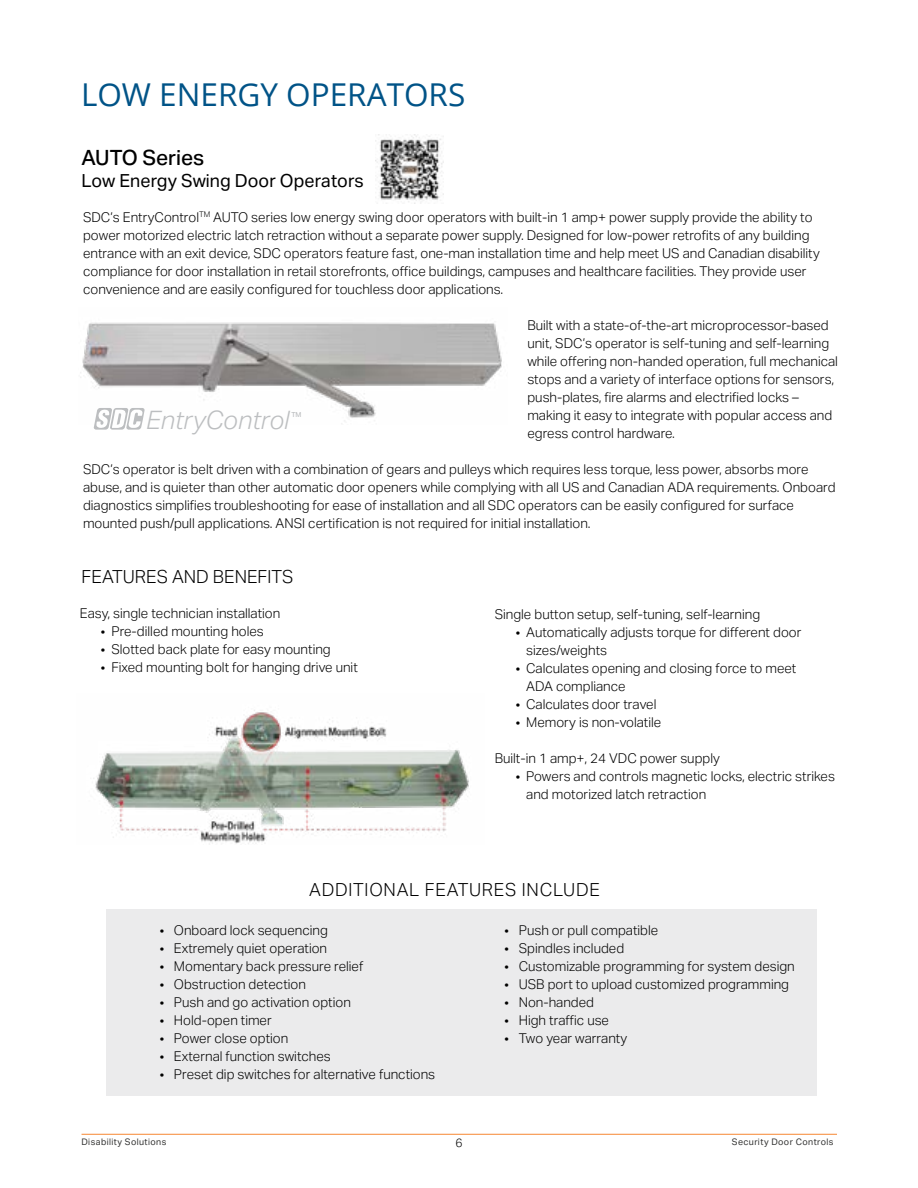
<style>
.page{position:relative;width:918px;height:1188px;background:#fff}
.page>*{position:absolute;margin:0;border:0;box-sizing:border-box;transform-origin:0 0}
.t1{font:31.5px "Open Sans";color:#005387}
.t2{font:italic 300 25.35px "Aktiv Grotesk";color:#bcbec0}
.t3{font:500 21px "Aktiv Grotesk";color:#000}
.t4{font:18px "Aktiv Grotesk";color:#000}
.t5{font:300 18px "Aktiv Grotesk";letter-spacing:.04em;color:#000}
.t6{font:300 18px "Aktiv Grotesk";color:#000}
.t7{font:300 13.5px/18px "Aktiv Grotesk";color:#000}
.t8{font:300 12px "Aktiv Grotesk";color:#000}
.t9{font:9px "Aktiv Grotesk";letter-spacing:.04em;color:#343433}
.t10{font:500 6.9px "Aktiv Grotesk";color:#bcbec0}
</style>
<div class="page">
<hr style="left:82px;top:1134px;width:755px;height:1px;background:#f68833">
<div style="left:106px;top:909px;width:710px;height:187px;background:#ebebec"></div>
<img style="left:93px;top:710px;width:376px;height:135px">
<img style="left:80px;top:322px;width:422px;height:102px">
<svg style="left:93px;top:408px;width:52px;height:22px"></svg>
<img style="left:375px;top:135px;width:69px;height:68px">
<h1 class="t1" style="left:81px;top:73px;width:386px">LOW ENERGY OPERATORS</h1>
<h3 class="t3" style="left:81px;top:146px;width:124px">AUTO Series</h3>
<h3 class="t4" style="left:81px;top:170px;width:284px">Low Energy Swing Door Operators</h3>
<p class="t7" style="left:83px;top:208px;width:738px">SDC’s EntryControl<sup>TM</sup> AUTO series low energy swing door operators with built-in 1 amp+ power supply provide the ability to power motorized electric latch retraction without a separate power supply. Designed for low-power retrofits of any building entrance with an exit device, SDC operators feature fast, one-man installation time and help meet US and Canadian disability compliance for door installation in retail storefronts, office buildings, campuses and healthcare facilities. They provide user convenience and are easily configured for touchless door applications.</p>
<p class="t7" style="left:527px;top:316px;width:312px">Built with a state-of-the-art microprocessor-based unit, SDC’s operator is self-tuning and self-learning while offering non-handed operation, full mechanical stops and a variety of interface options for sensors, push-plates, fire alarms and electrified locks – making it easy to integrate with popular access and egress control hardware.</p>
<p class="t7" style="left:83px;top:460px;width:754px">SDC’s operator is belt driven with a combination of gears and pulleys which requires less torque, less power, absorbs more abuse, and is quieter than other automatic door openers while complying with all US and Canadian ADA requirements. Onboard diagnostics simplifies troubleshooting for ease of installation and all SDC operators can be easily configured for surface mounted push/pull applications. ANSI certification is not required for initial installation.</p>
<h2 class="t2" style="left:146px;top:406px;width:145px">EntryControl</h2>
<p class="t10" style="left:291px;top:410px;width:12px">TM</p>
<h3 class="t6" style="left:81px;top:567px;width:214px">FEATURES AND BENEFITS</h3>
<p class="t7" style="left:80px;top:605px;width:202px">Easy, single technician installation</p>
<p class="t7" style="left:101px;top:623px;width:164px">• Pre-dilled mounting holes</p>
<p class="t7" style="left:101px;top:641px;width:231px">• Slotted back plate for easy mounting</p>
<p class="t7" style="left:101px;top:659px;width:258px">• Fixed mounting bolt for hanging drive unit</p>
<p class="t7" style="left:495px;top:605px;width:267px">Single button setup, self-tuning, self-learning</p>
<p class="t7" style="left:526px;top:623px;width:277px;text-indent:-11px">• Automatically adjusts torque for different door sizes/weights</p>
<p class="t7" style="left:526px;top:659px;width:272px;text-indent:-11px">• Calculates opening and closing force to meet<br>ADA compliance</p>
<p class="t7" style="left:516px;top:695px;width:142px">• Calculates door travel</p>
<p class="t7" style="left:516px;top:713px;width:147px">• Memory is non-volatile</p>
<p class="t7" style="left:495px;top:749px;width:227px">Built-in 1 amp+, 24 VDC power supply</p>
<p class="t7" style="left:526px;top:767px;width:310px;text-indent:-11px">• Powers and controls magnetic locks, electric strikes and motorized latch retraction</p>
<h3 class="t5" style="left:309px;top:880px;width:292px">ADDITIONAL FEATURES INCLUDE</h3>
<p class="t7" style="left:160px;top:921px;width:170px">• Onboard lock sequencing</p>
<p class="t7" style="left:160px;top:939px;width:169px">• Extremely quiet operation</p>
<p class="t7" style="left:160px;top:957px;width:205px">• Momentary back pressure relief</p>
<p class="t7" style="left:160px;top:975px;width:148px">• Obstruction detection</p>
<p class="t7" style="left:160px;top:993px;width:193px">• Push and go activation option</p>
<p class="t7" style="left:160px;top:1011px;width:114px">• Hold-open timer</p>
<p class="t7" style="left:160px;top:1029px;width:130px">• Power close option</p>
<p class="t7" style="left:160px;top:1047px;width:173px">• External function switches</p>
<p class="t7" style="left:160px;top:1065px;width:277px">• Preset dip switches for alternative functions</p>
<p class="t7" style="left:504px;top:921px;width:155px">• Push or pull compatible</p>
<p class="t7" style="left:504px;top:939px;width:121px">• Spindles included</p>
<p class="t7" style="left:504px;top:957px;width:292px">• Customizable programming for system design</p>
<p class="t7" style="left:504px;top:975px;width:286px">• USB port to upload customized programming</p>
<p class="t7" style="left:504px;top:993px;width:91px">• Non-handed</p>
<p class="t7" style="left:504px;top:1011px;width:106px">• High traffic use</p>
<p class="t7" style="left:504px;top:1029px;width:124px">• Two year warranty</p>
<p class="t9" style="left:82px;top:1137px;width:86px">Disability Solutions</p>
<p class="t8" style="left:455px;top:1136px;width:9px">6</p>
<p class="t9" style="left:732px;top:1137px;width:103px">Security Door Controls</p>
</div>
